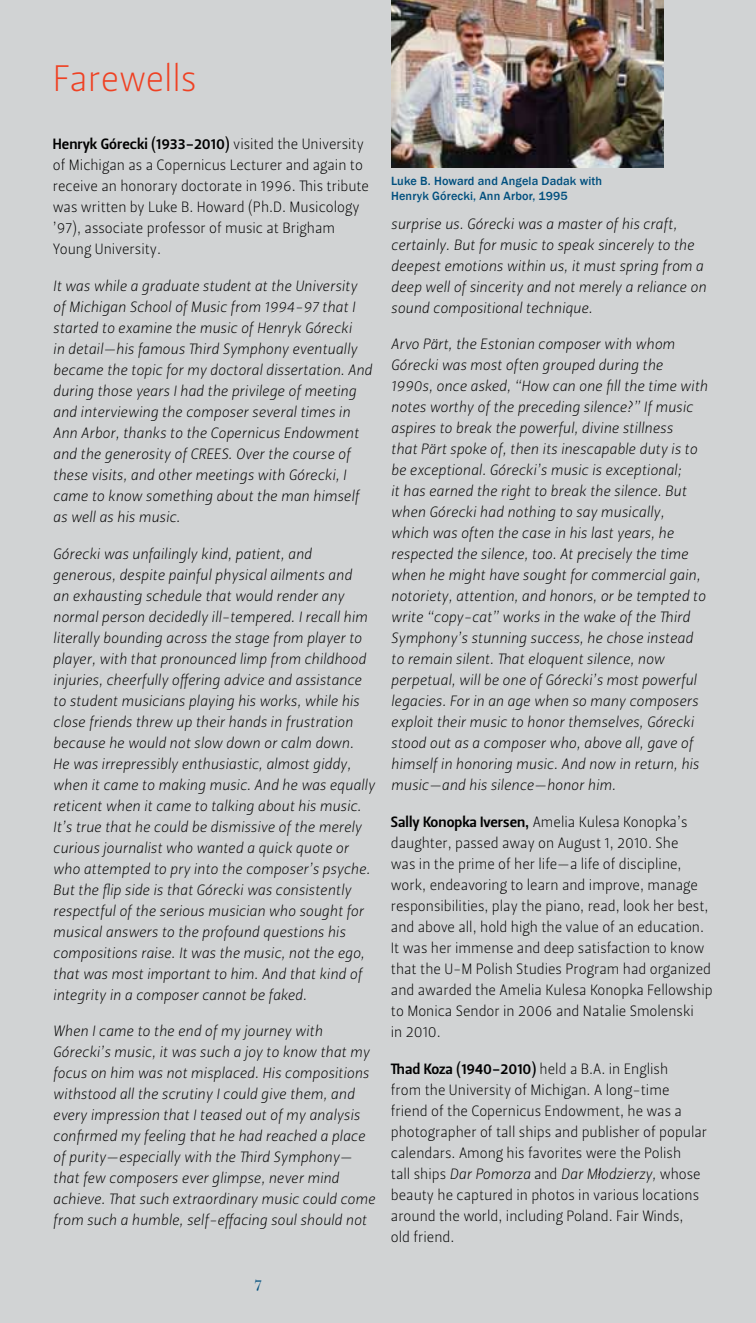
<style>
.page{position:relative;width:756px;height:1323px;background:#d1d3d4}
.page>*{position:absolute;margin:0;border:0;box-sizing:border-box;transform-origin:0 0}
.t1{font:36.75px "Leitura Sans Grot 1";color:#ef4123}
.t2{font:14.88px/21px "Leitura Sans Italic 1";color:#000}
.t3{font:14.88px/21px "Leitura Sans Grot 1";color:#000}
.t4{font:14.88px "Leitura Sans Grot 3";color:#000}
.t5{font:14.88px "New Baskerville SC";color:#004f7e}
.t6{font:500 12.25px/14.9px "Franklin Gothic";letter-spacing:.01em;color:#004f7e}
.s1{font-family:"Leitura Sans Grot 1"}
.s2{font-family:"Leitura Sans Grot 3"}
.s3{font-family:"Frutiger";font-weight:300;font-stretch:condensed}
</style>
<div class="page">
<img style="left:391px;top:0;width:273px;height:167px">
<h1 class="t1" style="left:53px;top:57px;width:146px">Farewells</h1>
<p class="t4" style="left:53px;top:135px;width:312px">Henryk Górecki (1933-2010) <span class="s1">visited the University</span></p>
<p class="t3" style="left:53px;top:155px;width:318px">of Michigan as a Copernicus Lecturer and again to receive an honorary doctorate in 1996. This tribute was written by Luke B. Howard (Ph.D. Musicology ’97), associate professor of music at Brigham Young University.</p>
<p class="t2" style="left:53px;top:275px;width:321px">It was while a graduate student at the University of Michigan School of Music from 1994-97 that I started to examine the music of Henryk Górecki<br>in detail—his famous Third Symphony eventually became the topic for my doctoral dissertation. And during those years I had the privilege of meeting and interviewing the composer several times in Ann Arbor, thanks to the Copernicus Endowment and the generosity of CREES. Over the course of these visits, and other meetings with Górecki, I came to know something about the man himself as well as his music.</p>
<p class="t2" style="left:53px;top:543px;width:323px">Górecki was unfailingly kind, patient, and generous, despite painful physical ailments and<br>an exhausting schedule that would render any normal person decidedly ill-tempered. I recall him literally bounding across the stage from player to player, with that pronounced limp from childhood injuries, cheerfully offering advice and assistance to student musicians playing his works, while his close friends threw up their hands in frustration because he would not slow down or calm down.<br>He was irrepressibly enthusiastic, almost giddy, when it came to making music. And he was equally reticent when it came to talking about his music.<br>It’s true that he could be dismissive of the merely curious journalist who wanted a quick quote or who attempted to pry into the composer’s psyche.<br>But the flip side is that Górecki was consistently respectful of the serious musician who sought for musical answers to the profound questions his compositions raise. It was the music, not the ego, that was most important to him. And that kind of integrity in a composer cannot be faked.</p>
<p class="t2" style="left:53px;top:1021px;width:324px">When I came to the end of my journey with Górecki’s music, it was such a joy to know that my focus on him was not misplaced. His compositions withstood all the scrutiny I could give them, and every impression that I teased out of my analysis confirmed my feeling that he had reached a place of purity—especially with the Third Symphony— that few composers ever glimpse, never mind achieve. That such extraordinary music could come from such a humble, self-effacing soul should not</p>
<p class="t6" style="left:391px;top:173px;width:213px">Luke B. Howard and Angela Dadak with<br>Henryk Górecki, Ann Arbor, 1995</p>
<p class="t2" style="left:391px;top:213px;width:317px">surprise us. Górecki was a master of his craft, certainly. But for music to speak sincerely to the deepest emotions within us, it must spring from a deep well of sincerity and not merely a reliance on sound compositional technique.</p>
<p class="t2" style="left:391px;top:334px;width:318px">Arvo Pärt, the Estonian composer with whom Górecki was most often grouped during the 1990s, once asked, “How can one fill the time with notes worthy of the preceding silence?” If music aspires to break the powerful, divine stillness<br>that Pärt spoke of, then its inescapable duty is to be exceptional. Górecki’s music is exceptional;<br>it has earned the right to break the silence. But when Górecki had nothing to say musically,<br>which was often the case in his last years, he respected the silence, too. At precisely the time when he might have sought for commercial gain, notoriety, attention, and honors, or be tempted to write “copy-cat” works in the wake of the Third Symphony’s stunning success, he chose instead to remain silent. That eloquent silence, now perpetual, will be one of Górecki’s most powerful legacies. For in an age when so many composers exploit their music to honor themselves, Górecki stood out as a composer who, above all, gave of himself in honoring music. And now in return, his music—and his silence—honor him.</p>
<p class="t3" style="left:391px;top:812px;width:323px"><span class="s2">Sally Konopka Iversen,</span> Amelia Kulesa Konopka’s daughter, passed away on August 1, 2010. She<br>was in the prime of her life—a life of discipline, work, endeavoring to learn and improve, manage responsibilities, play the piano, read, look her best, and above all, hold high the value of an education.<br>It was her immense and deep satisfaction to know that the U-M Polish Studies Program had organized and awarded the Amelia Kulesa Konopka Fellowship to Monica Sendor in 2006 and Natalie Smolenski<br>in 2010.</p>
<p class="t4" style="left:391px;top:1060px;width:279px">Thad Koza (1940-2010) <span class="s1">held a B.A. in English</span></p>
<p class="t3" style="left:391px;top:1080px;width:318px">from the University of Michigan. A long-time friend of the Copernicus Endowment, he was a photographer of tall ships and publisher of popular calendars. Among his favorites were the Polish</p>
<p class="t2" style="left:391px;top:1164px;width:311px"><span class="s1">tall ships</span> Dar Pomorza <span class="s1">and</span> Dar M<span class="s3">ł</span>odzierzy, <span class="s1">whose</span></p>
<p class="t3" style="left:391px;top:1184px;width:310px">beauty he captured in photos in various locations around the world, including Poland. Fair Winds, old friend.</p>
<p class="t5" style="left:254px;top:1273px;width:10px">7</p>
</div>
